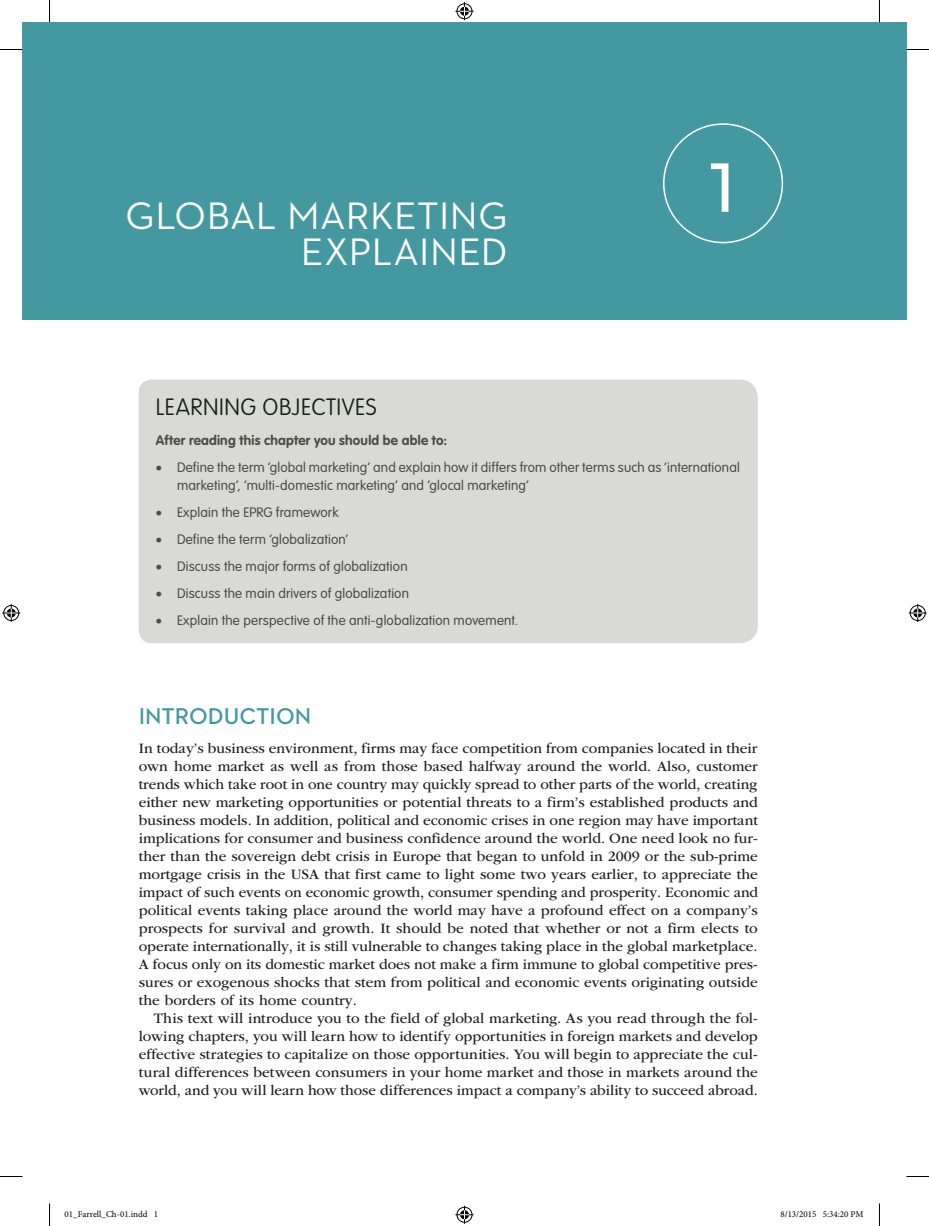
<style>
.page{position:relative;width:929px;height:1226px;background:#fff}
.page>*{position:absolute;margin:0;border:0;box-sizing:border-box;transform-origin:0 0}
.t1{font:96px "Neutraface 2 Text";color:#fff}
.CT{font:39px/36px "Neutraface 2 Text";letter-spacing:.005em;color:#fff;text-align:right}
.BX1_BT{font:100 23.25px "VAG Rounded Std";letter-spacing:.025em;color:#152113}
.t2{font:600 23.25px "Neutraface 2 Text";color:#4499a0}
.TEXT{font:15px/18px "ITC Garamond Std";color:#231f20;text-align:justify}
.TEXT_IND{font:15px/18px "ITC Garamond Std";letter-spacing:-.005em;color:#231f20;text-align:justify}
.t3{font:300 13.5px/18px "VAG Rounded Std";letter-spacing:.015em;color:#4b4e44}
.BX1_BTEXT{font:700 13.5px "VAG Rounded Std";letter-spacing:.015em;color:#4b4e44}
.t4{font:9px "Minion Pro";color:#000}
</style>
<div class="page">
<div style="left:22px;top:22px;width:884px;height:298px;background:#4499a0"></div>
<div style="left:662px;top:123px;width:120px;height:120px;border:2px solid #fff;border-radius:50%"></div>
<div style="left:139px;top:380px;width:618px;height:263px;background:#d9d9d6"></div>
<svg style="left:0;top:49px;width:22px;height:1px"></svg>
<svg style="left:906px;top:49px;width:22px;height:1px"></svg>
<svg style="left:0;top:1176px;width:22px;height:1px"></svg>
<svg style="left:906px;top:1176px;width:22px;height:1px"></svg>
<svg style="left:49px;top:0;width:1px;height:22px"></svg>
<svg style="left:49px;top:1203px;width:1px;height:23px"></svg>
<svg style="left:878px;top:0;width:1px;height:22px"></svg>
<svg style="left:878px;top:1204px;width:1px;height:22px"></svg>
<svg style="left:455px;top:2px;width:18px;height:18px"></svg>
<svg style="left:455px;top:1206px;width:18px;height:18px"></svg>
<svg style="left:2px;top:604px;width:18px;height:18px"></svg>
<svg style="left:908px;top:604px;width:18px;height:18px"></svg>
<p class="CT" style="left:126px;top:197px;width:383px">GLOBAL MARKETING<br>EXPLAINED</p>
<h1 class="t1" style="left:708px;top:119px;width:29px">1</h1>
<p class="BX1_BT" style="left:156px;top:393px;width:222px">LEARNING OBJECTIVES</p>
<p class="BX1_BTEXT" style="left:156px;top:432px;width:292px">After reading this chapter you should be able to:</p>
<p class="t3" style="left:177px;top:459px;width:564px;text-indent:-21px">• Define the term ‘global marketing’ and explain how it differs from other terms such as ‘international marketing’, ‘multi-domestic marketing’ and ‘glocal marketing’</p>
<p class="t3" style="left:156px;top:504px;width:184px">• Explain the EPRG framework</p>
<p class="t3" style="left:156px;top:531px;width:194px">• Define the term ‘globalization’</p>
<p class="t3" style="left:156px;top:558px;width:253px">• Discuss the major forms of globalization</p>
<p class="t3" style="left:156px;top:585px;width:255px">• Discuss the main drivers of globalization</p>
<p class="t3" style="left:156px;top:612px;width:364px">• Explain the perspective of the anti-globalization movement.</p>
<h1 class="t2" style="left:139px;top:702px;width:174px">INTRODUCTION</h1>
<p class="TEXT" style="left:139px;top:739px;width:620px">In today’s business environment, firms may face competition from companies located in their own home market as well as from those based halfway around the world. Also, customer trends which take root in one country may quickly spread to other parts of the world, creating either new marketing opportunities or potential threats to a firm’s established products and business models. In addition, political and economic crises in one region may have important implications for consumer and business confidence around the world. One need look no fur&shy;ther than the sovereign debt crisis in Europe that began to unfold in 2009 or the sub-prime mortgage crisis in the USA that first came to light some two years earlier, to appreciate the impact of such events on economic growth, consumer spending and prosperity. Economic and political events taking place around the world may have a profound effect on a company’s prospects for survival and growth. It should be noted that whether or not a firm elects to operate internationally, it is still vulnerable to changes taking place in the global marketplace.<br>A focus only on its domestic market does not make a firm immune to global competitive pres&shy;sures or exogenous shocks that stem from political and economic events originating outside the borders of its home country.</p>
<p class="TEXT_IND" style="left:139px;top:1009px;width:620px;text-indent:15px">This text will introduce you to the field of global marketing. As you read through the fol&shy;lowing chapters, you will learn how to identify opportunities in foreign markets and develop effective strategies to capitalize on those opportunities. You will begin to appreciate the cul&shy;tural differences between consumers in your home market and those in markets around the world, and you will learn how those differences impact a company’s ability to succeed abroad.</p>
<p class="t4" style="left:64px;top:1208px;width:95px">01_Farrell_Ch-01.indd 1</p>
<p class="t4" style="left:780px;top:1208px;width:85px">8/13/2015 5:34:20 PM</p>
</div>
